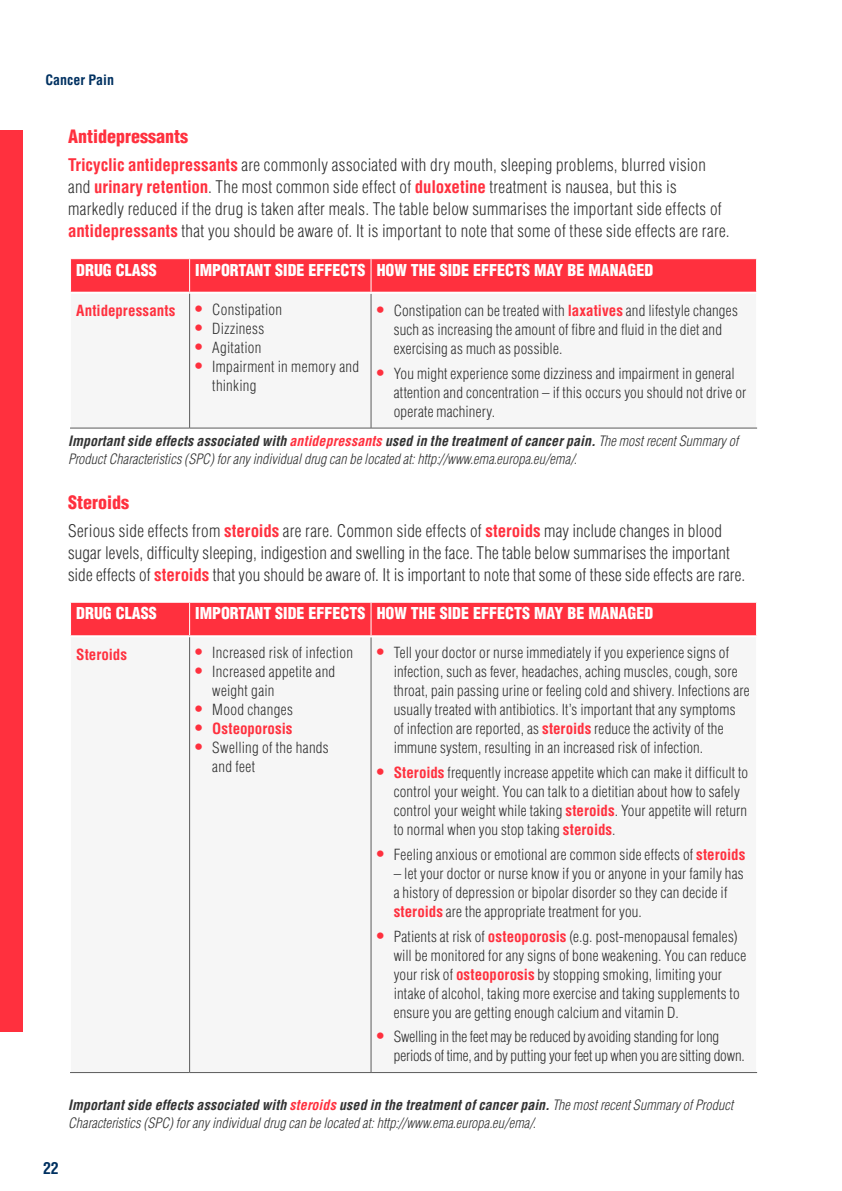
<style>
.page{position:relative;width:842px;height:1191px;background:#fff}
.page>*{position:absolute;margin:0;border:0;box-sizing:border-box;transform-origin:0 0}
.t1{font:900 condensed 18px "Helvetica LT Std";color:#ff303e}
.t2{font:300 condensed 17px/22px "Helvetica LT Std";letter-spacing:.015em;color:#323232}
.t3{font:900 condensed 16px "Helvetica LT Std";color:#fff}
.t4{font:700 condensed 16px "Helvetica LT Std";color:#003161}
.t5{font:300 condensed 15px/19px "Helvetica LT Std";letter-spacing:.01em;color:#323232}
.t6{font:300 condensed 15px/19px "Helvetica LT Std";letter-spacing:-.01em;color:#323232}
.t7{font:700 condensed 15px "Helvetica";color:#ff303e}
.t8{font:italic 300 condensed 14px/18px "Helvetica";letter-spacing:.01em;color:#323232}
.t9{font:700 condensed 14px "Helvetica LT Std";color:#003161}
.s1{font-weight:700;color:#ff303e}
.s2{font-family:"Helvetica LT Std";font-size:17px}
.s3{font-family:"Helvetica LT Std";font-weight:300;color:#323232}
.s4{font-weight:700;font-size:17px;color:#ff303e}
.s5{font-family:"Helvetica";font-weight:700;color:#ff303e}
.s6{font-weight:700}
</style>
<div class="page">
<div style="left:0;top:130px;width:23px;height:902px;background:#ff303e"></div>
<div style="left:71px;top:259px;width:685px;height:33px;background:#ff303e"></div>
<div style="left:71px;top:294px;width:685px;height:134px;background:#f6f6f6"></div>
<hr style="left:189px;top:259px;width:1px;height:33px;background:#fff">
<hr style="left:371px;top:259px;width:1px;height:33px;background:#fff">
<hr style="left:371px;top:294px;width:1px;height:134px;background:#5b5b5b">
<hr style="left:189px;top:294px;width:1px;height:134px;background:#5b5b5b">
<hr style="left:70px;top:428px;width:120px;height:1px;background:#5b5b5b">
<hr style="left:190px;top:428px;width:181px;height:1px;background:#5b5b5b">
<hr style="left:371px;top:428px;width:386px;height:1px;background:#5b5b5b">
<div style="left:71px;top:603px;width:685px;height:32px;background:#ff303e"></div>
<hr style="left:189px;top:603px;width:1px;height:32px;background:#fff">
<hr style="left:371px;top:603px;width:1px;height:32px;background:#fff">
<hr style="left:371px;top:637px;width:1px;height:435px;background:#5b5b5b">
<hr style="left:189px;top:637px;width:1px;height:435px;background:#5b5b5b">
<hr style="left:70px;top:1072px;width:120px;height:1px;background:#5b5b5b">
<hr style="left:190px;top:1072px;width:181px;height:1px;background:#5b5b5b">
<hr style="left:371px;top:1072px;width:386px;height:1px;background:#5b5b5b">
<p class="t9" style="left:45px;top:71px;width:70px">Cancer Pain</p>
<p class="t1" style="left:68px;top:125px;width:121px">Antidepressants</p>
<p class="t2" style="left:68px;top:154px;width:663px"><span class="s1">Tricyclic antidepressants</span> are commonly associated with dry mouth, sleeping problems, blurred vision and <span class="s1">urinary retention</span>. The most common side effect of <span class="s1">duloxetine</span> treatment is nausea, but this is markedly reduced if the drug is taken after meals. The table below summarises the important side effects of <span class="s1">antidepressants</span> that you should be aware of. It is important to note that some of these side effects are rare.</p>
<p class="t3" style="left:76px;top:260px;width:82px">DRUG CLASS</p>
<p class="t3" style="left:195px;top:260px;width:459px">IMPORTANT SIDE EFFECTS HOW THE SIDE EFFECTS MAY BE MANAGED</p>
<p class="t7" style="left:76px;top:301px;width:207px">Antidepressants <span class="s2">•</span> <span class="s3">Constipation</span></p>
<p class="t5" style="left:195px;top:319px;width:71px"><span class="s4">•</span> Dizziness</p>
<p class="t5" style="left:195px;top:338px;width:68px"><span class="s4">•</span> Agitation</p>
<p class="t5" style="left:212px;top:357px;width:148px;text-indent:-17px"><span class="s4">•</span> Impairment in memory and thinking</p>
<p class="t5" style="left:394px;top:301px;width:346px;text-indent:-17px"><span class="s4">•</span> Constipation can be treated with <span class="s5">laxatives</span> and lifestyle changes such as increasing the amount of fibre and fluid in the diet and exercising as much as possible.</p>
<p class="t5" style="left:394px;top:364px;width:354px;text-indent:-17px"><span class="s4">•</span> You might experience some dizziness and impairment in general attention and concentration – if this occurs you should not drive or operate machinery.</p>
<p class="t8" style="left:68px;top:432px;width:672px"><span class="s6">Important side effects associated with</span> <span class="s1">antidepressants</span> <span class="s6">used in the treatment of cancer pain.</span> The most recent Summary of<br>Product Characteristics (SPC) for any individual drug can be located at: http://www.ema.europa.eu/ema/.</p>
<p class="t1" style="left:68px;top:491px;width:62px">Steroids</p>
<p class="t2" style="left:68px;top:519px;width:679px">Serious side effects from <span class="s1">steroids</span> are rare. Common side effects of <span class="s1">steroids</span> may include changes in blood sugar levels, difficulty sleeping, indigestion and swelling in the face. The table below summarises the important side effects of <span class="s1">steroids</span> that you should be aware of. It is important to note that some of these side effects are rare.</p>
<p class="t3" style="left:76px;top:603px;width:82px">DRUG CLASS</p>
<p class="t3" style="left:195px;top:603px;width:459px">IMPORTANT SIDE EFFECTS HOW THE SIDE EFFECTS MAY BE MANAGED</p>
<p class="t7" style="left:76px;top:644px;width:52px">Steroids</p>
<p class="t5" style="left:195px;top:643px;width:159px"><span class="s4">•</span> Increased risk of infection</p>
<p class="t5" style="left:212px;top:662px;width:125px;text-indent:-17px"><span class="s4">•</span> Increased appetite and weight gain</p>
<p class="t5" style="left:195px;top:700px;width:99px"><span class="s4">•</span> Mood changes</p>
<p class="t7" style="left:195px;top:719px;width:99px"><span class="s2">•</span> Osteoporosis</p>
<p class="t5" style="left:212px;top:738px;width:118px;text-indent:-17px"><span class="s4">•</span> Swelling of the hands and feet</p>
<p class="t5" style="left:394px;top:643px;width:357px;text-indent:-17px"><span class="s4">•</span> Tell your doctor or nurse immediately if you experience signs of infection, such as fever, headaches, aching muscles, cough, sore throat, pain passing urine or feeling cold and shivery. Infections are usually treated with antibiotics. It’s important that any symptoms<br>of infection are reported, as <span class="s5">steroids</span> reduce the activity of the immune system, resulting in an increased risk of infection.</p>
<p class="t5" style="left:394px;top:763px;width:356px;text-indent:-17px"><span class="s4">•</span> <span class="s5">Steroids</span> frequently increase appetite which can make it difficult to control your weight. You can talk to a dietitian about how to safely control your weight while taking <span class="s5">steroids</span>. Your appetite will return to normal when you stop taking <span class="s5">steroids</span>.</p>
<p class="t5" style="left:377px;top:844px;width:370px"><span class="s4">•</span> Feeling anxious or emotional are common side effects of <span class="s5">steroids</span></p>
<p class="t5" style="left:394px;top:863px;width:352px">– let your doctor or nurse know if you or anyone in your family has a history of depression or bipolar disorder so they can decide if <span class="s5">steroids</span> are the appropriate treatment for you.</p>
<p class="t5" style="left:394px;top:926px;width:354px;text-indent:-17px"><span class="s4">•</span> Patients at risk of <span class="s5">osteoporosis</span> (e.g. post-menopausal females) will be monitored for any signs of bone weakening. You can reduce your risk of <span class="s5">osteoporosis</span> by stopping smoking, limiting your intake of alcohol, taking more exercise and taking supplements to ensure you are getting enough calcium and vitamin D.</p>
<p class="t6" style="left:394px;top:1027px;width:353px;text-indent:-17px"><span class="s4">•</span> Swelling in the feet may be reduced by avoiding standing for long periods of time, and by putting your feet up when you are sitting down.</p>
<p class="t8" style="left:68px;top:1095px;width:666px"><span class="s6">Important side effects associated with</span> <span class="s1">steroids</span> <span class="s6">used in the treatment of cancer pain.</span> The most recent Summary of Product<br>Characteristics (SPC) for any individual drug can be located at: http://www.ema.europa.eu/ema/.</p>
<p class="t4" style="left:43px;top:1158px;width:17px">22</p>
</div>
